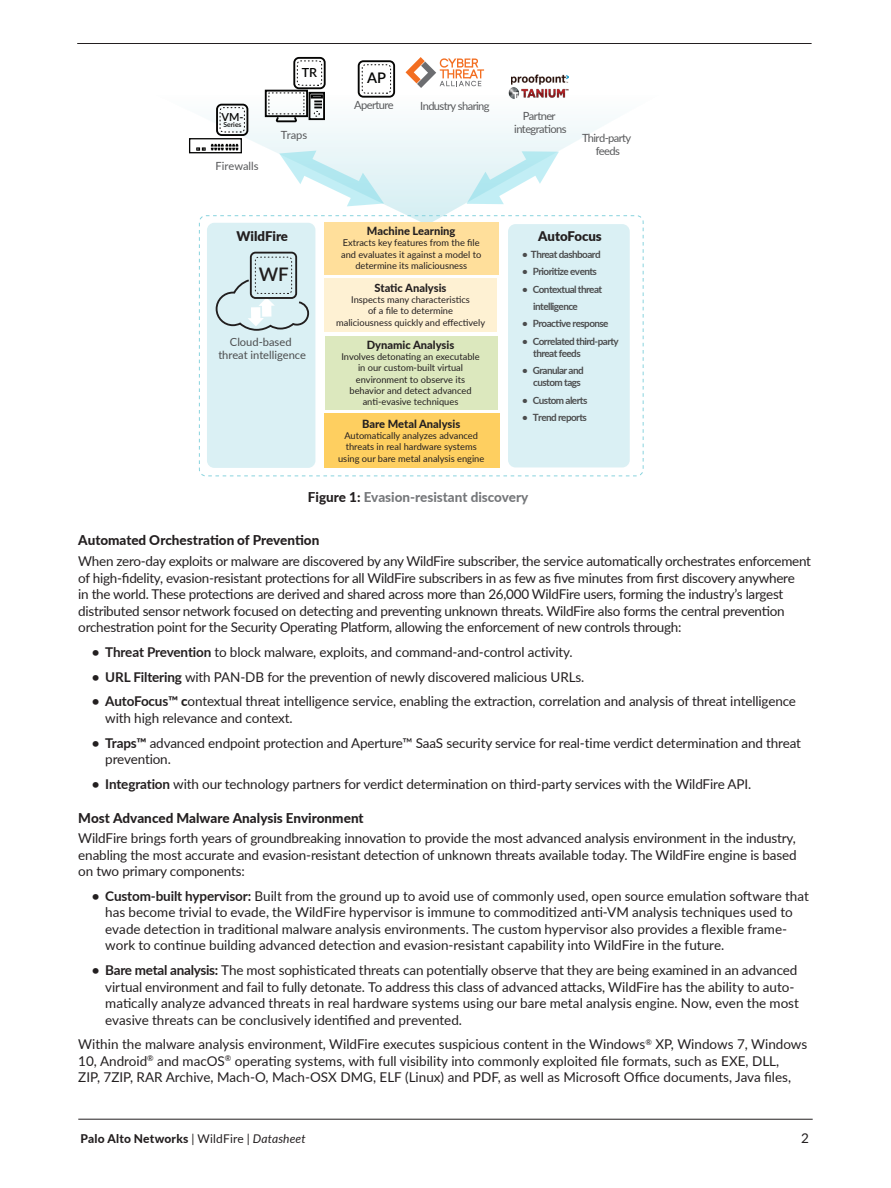
<style>
.page{position:relative;width:891px;height:1188px;background:#fff}
.page>*{position:absolute;margin:0;border:0;box-sizing:border-box;transform-origin:0 0}
.t1{font:600 18.75px "Lato";color:#211e1e}
.t2{font:600 14.55px "Lato";color:#050504}
.bullets-tier_1-lead{font:13.5px/16.5px "Lato";letter-spacing:-.01em;color:#231f20}
.body_text_-_no_basel{font:13.5px/16.5px "Lato";letter-spacing:-.02em;color:#231f20}
.body_text_-_no_basel-2{font:13.5px/16.5px "Lato";color:#231f20}
.subhead_tier_1{font:800 13.5px "Lato";color:#231f20}
.figure_caption{font:800 13.5px "Lato";color:#76787b}
.t3{font:900 13.35px "Lato";color:#231f20}
.t4{font:600 12.6px "Lato";color:#050504}
.t5{font:800 12px "Lato";letter-spacing:.015em;color:#231f20}
.t6{font:11.25px/13.5px "Lato";letter-spacing:-.055em;color:#57585a;text-align:center}
.t7{font:800 11.25px "Lato";color:#231f20}
.t8{font:11.25px/13.5px "Lato";color:#4b4c4d;text-align:center}
.t9{font:11.25px "Lato";color:#57585a}
.t10{font:600 11.1px "Lato";color:#050504}
.t11{font:700 10.05px/12.3px "Lato";letter-spacing:-.055em;color:#4b4c4d}
.t12{font:9.3px/11.2px "Lato";color:#231f20;text-align:center}
.t13{font:600 6.75px "Lato";color:#050504}
.s1{color:#231f20}
.s2{font-weight:700}
.s3{font-weight:800}
.s4{font-weight:400}
.s5{font-weight:400;font-style:italic}
</style>
<div class="page">
<hr style="left:78px;top:1119px;width:735px;height:1px;background:#231f20">
<hr style="left:77px;top:43px;width:735px;height:1px;background:#231f20">
<svg style="left:189px;top:92px;width:453px;height:133px"></svg>
<svg style="left:279px;top:151px;width:105px;height:55px"></svg>
<svg style="left:466px;top:151px;width:93px;height:53px"></svg>
<svg style="left:406px;top:57px;width:78px;height:31px"></svg>
<img style="left:511px;top:74px;width:58px;height:11px">
<img style="left:507px;top:87px;width:63px;height:12px">
<div style="left:325px;top:222px;width:174px;height:52px;background:#ffdf9b"></div>
<div style="left:324px;top:278px;width:173px;height:54px;background:#fef1d3"></div>
<div style="left:325px;top:336px;width:172px;height:73px;background:#dce8be"></div>
<div style="left:508px;top:224px;width:122px;height:243px;background:#daf0f4;border-radius:7px"></div>
<div style="left:207px;top:223px;width:108px;height:245px;background:#daf0f4;border-radius:7px"></div>
<div style="left:199px;top:215px;width:445px;height:261px;border:1px dashed #88d3de;border-radius:6px"></div>
<div style="left:324px;top:414px;width:175px;height:54px;background:#fecf60"></div>
<div style="left:189px;top:138px;width:53px;height:15px;border:1px solid #050504"></div>
<svg style="left:196px;top:144px;width:42px;height:7px"></svg>
<div style="left:216px;top:104px;width:32px;height:32px;border:2px solid #050504;border-radius:5px"></div>
<div style="left:220px;top:107px;width:25px;height:25px;border:1px dashed #050504;border-radius:3px"></div>
<div style="left:265px;top:90px;width:43px;height:27px;border:2px solid #050504"></div>
<svg style="left:268px;top:92px;width:37px;height:31px"></svg>
<div style="left:309px;top:92px;width:16px;height:28px;border:2px solid #050504"></div>
<div style="left:311px;top:94px;width:12px;height:5px;border:2px solid #050504"></div>
<svg style="left:314px;top:100px;width:8px;height:17px"></svg>
<div style="left:358px;top:60px;width:37px;height:38px;border:2px solid #050504;border-radius:5px"></div>
<div style="left:362px;top:64px;width:29px;height:30px;border:1px dashed #050504;border-radius:3px"></div>
<div style="left:293px;top:57px;width:33px;height:32px;border:2px solid #050504;border-radius:5px"></div>
<div style="left:297px;top:60px;width:25px;height:26px;border:1px dashed #050504;border-radius:3px"></div>
<svg style="left:215px;top:278px;width:95px;height:53px"></svg>
<div style="left:250px;top:252px;width:47px;height:47px;border:2px solid #211e1e;border-radius:5px"></div>
<div style="left:255px;top:257px;width:37px;height:37px;border:1px dashed #211e1e;border-radius:3px"></div>
<p class="t10" style="left:221px;top:108px;width:24px">VM-</p>
<p class="t13" style="left:223px;top:120px;width:20px">Series</p>
<p class="t9" style="left:215px;top:158px;width:45px">Firewalls</p>
<p class="t4" style="left:302px;top:63px;width:17px">TR</p>
<p class="t6" style="left:281px;top:128px;width:28px">Traps</p>
<p class="t2" style="left:367px;top:67px;width:20px">AP</p>
<p class="t6" style="left:354px;top:98px;width:41px">Aperture</p>
<p class="t6" style="left:420px;top:99px;width:71px">Industry sharing</p>
<p class="t6" style="left:514px;top:109px;width:54px">Partner integrations</p>
<p class="t6" style="left:582px;top:130px;width:51px">Third-party feeds</p>
<p class="t7" style="left:367px;top:223px;width:90px">Machine Learning</p>
<p class="t12" style="left:341px;top:237px;width:142px">Extracts key features from the file and evaluates it against a model to determine its maliciousness</p>
<p class="t7" style="left:375px;top:279px;width:73px">Static Analysis</p>
<p class="t12" style="left:336px;top:294px;width:150px">Inspects many characteristics<br>of a file to determine<br>maliciousness quickly and effectively</p>
<p class="t7" style="left:367px;top:336px;width:89px">Dynamic Analysis</p>
<p class="t12" style="left:341px;top:351px;width:140px">Involves detonating an executable in our custom-built virtual environment to observe its behavior and detect advanced anti-evasive techniques</p>
<p class="t7" style="left:362px;top:415px;width:100px">Bare Metal Analysis</p>
<p class="t12" style="left:338px;top:430px;width:148px">Automatically analyzes advanced threats in real hardware systems using our bare metal analysis engine</p>
<p class="t3" style="left:237px;top:226px;width:53px">WildFire</p>
<p class="t3" style="left:538px;top:226px;width:65px">AutoFocus</p>
<p class="t11" style="left:522px;top:248px;width:80px">• Threat dashboard</p>
<p class="t11" style="left:522px;top:265px;width:76px">• Prioritize events</p>
<p class="t11" style="left:533px;top:280px;width:71px;line-height:17.2px;text-indent:-11px">• Contextual threat intelligence</p>
<p class="t11" style="left:522px;top:317px;width:88px">• Proactive response</p>
<p class="t11" style="left:533px;top:334px;width:87px;text-indent:-11px">• Correlated third-party threat feeds</p>
<p class="t11" style="left:522px;top:364px;width:63px;text-align:right">• Granular and custom tags</p>
<p class="t11" style="left:522px;top:394px;width:67px">• Custom alerts</p>
<p class="t11" style="left:522px;top:411px;width:66px">• Trend reports</p>
<p class="t1" style="left:259px;top:260px;width:32px">WF</p>
<p class="t8" style="left:218px;top:334px;width:89px">Cloud-based threat intelligence</p>
<p class="figure_caption" style="left:308px;top:487px;width:222px"><span class="s1">Figure 1:</span> Evasion-resistant discovery</p>
<p class="subhead_tier_1" style="left:78px;top:531px;width:243px">Automated Orchestration of Prevention</p>
<p class="body_text_-_no_basel" style="left:78px;top:552px;width:734px">When zero-day exploits or malware are discovered by any WildFire subscriber, the service automatically orchestrates enforcement of high-fidelity, evasion-resistant protections for all WildFire subscribers in as few as five minutes from first discovery anywhere<br>in the world. These protections are derived and shared across more than 26,000 WildFire users, forming the industry’s largest distributed sensor network focused on detecting and preventing unknown threats. WildFire also forms the central prevention orchestration point for the Security Operating Platform, allowing the enforcement of new controls through:</p>
<p class="bullets-tier_1-lead" style="left:92px;top:643px;width:482px"><span class="s2">• Threat Prevention</span> to block malware, exploits, and command-and-control activity.</p>
<p class="bullets-tier_1-lead" style="left:92px;top:668px;width:494px"><span class="s2">• URL Filtering</span> with PAN-DB for the prevention of newly discovered malicious URLs.</p>
<p class="bullets-tier_1-lead" style="left:105px;top:693px;width:692px;text-indent:-13px"><span class="s2">• AutoFocus™</span> <span class="s3">c</span>ontextual threat intelligence service, enabling the extraction, correlation and analysis of threat intelligence with high relevance and context.</p>
<p class="bullets-tier_1-lead" style="left:105px;top:734px;width:697px;text-indent:-13px"><span class="s2">• Traps™</span> advanced endpoint protection and Aperture™ SaaS security service for real-time verdict determination and threat prevention.</p>
<p class="bullets-tier_1-lead" style="left:92px;top:775px;width:661px"><span class="s2">• Integration</span> with our technology partners for verdict determination on third-party services with the WildFire API.</p>
<p class="subhead_tier_1" style="left:78px;top:808px;width:287px">Most Advanced Malware Analysis Environment</p>
<p class="body_text_-_no_basel" style="left:78px;top:830px;width:720px;text-align:justify">WildFire brings forth years of groundbreaking innovation to provide the most advanced analysis environment in the industry, enabling the most accurate and evasion-resistant detection of unknown threats available today. The WildFire engine is based on two primary components:</p>
<p class="bullets-tier_1-lead" style="left:105px;top:887px;width:705px;text-indent:-13px"><span class="s2">• Custom-built hypervisor:</span> Built from the ground up to avoid use of commonly used, open source emulation software that has become trivial to evade, the WildFire hypervisor is immune to commoditized anti-VM analysis techniques used to evade detection in traditional malware analysis environments. The custom hypervisor also provides a flexible frame&shy;work to continue building advanced detection and evasion-resistant capability into WildFire in the future.</p>
<p class="bullets-tier_1-lead" style="left:105px;top:962px;width:695px;text-indent:-13px"><span class="s2">• Bare metal analysis:</span> The most sophisticated threats can potentially observe that they are being examined in an advanced virtual environment and fail to fully detonate. To address this class of advanced attacks, WildFire has the ability to auto&shy;matically analyze advanced threats in real hardware systems using our bare metal analysis engine. Now, even the most evasive threats can be conclusively identified and prevented.</p>
<p class="body_text_-_no_basel-2" style="left:78px;top:1036px;width:731px">Within the malware analysis environment, WildFire executes suspicious content in the Windows<sup>®</sup> XP, Windows 7, Windows<br>10, Android<sup>®</sup> and macOS<sup>®</sup> operating systems, with full visibility into commonly exploited file formats, such as EXE, DLL,<br>ZIP, 7ZIP, RAR Archive, Mach-O, Mach-OSX DMG, ELF (Linux) and PDF, as well as Microsoft Office documents, Java files,</p>
<p class="t5" style="left:80px;top:1129px;width:227px">Palo Alto Networks <span class="s4">| WildFire</span> <span class="s5">| Datasheet</span></p>
<p class="body_text_-_no_basel" style="left:801px;top:1130px;width:9px">2</p>
</div>
